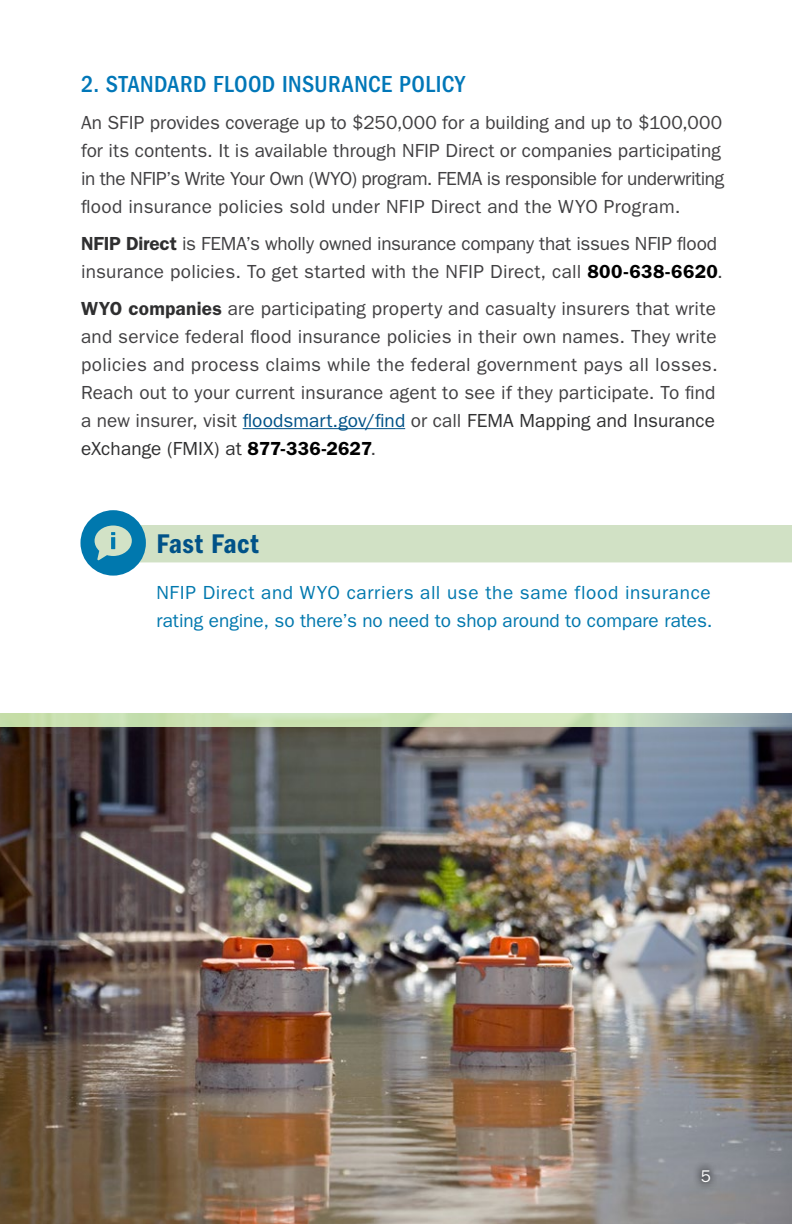
<style>
.page{position:relative;width:792px;height:1224px;background:#fff}
.page>*{position:absolute;margin:0;border:0;box-sizing:border-box;transform-origin:0 0}
.Call-Out_Header{font:28px "ITC Franklin Gothic Std Dm Cd";letter-spacing:.01em;color:#005288}
.t1{font:500 condensed 24px "ITC Franklin Gothic Std";letter-spacing:.015em;color:#0177b8}
.Body_Text_Last{font:19px/28px "ITC Franklin Gothic Std";letter-spacing:.01em;color:#414042}
.Body_Text{font:19px/28px "ITC Franklin Gothic Std";letter-spacing:.015em;color:#0078ae}
.t2{font:17px "ITC Franklin Gothic Std";color:#fff}
.s1{font-weight:600;color:#2f2f30}
.s2{font-weight:600;color:#000}
.s3{color:#005288}
.s4{color:#2f2f30}
</style>
<div class="page">
<div style="left:80px;top:510px;width:66px;height:66px;background:#0078ae;border-radius:50%"></div>
<div style="left:95px;top:525px;width:697px;height:37px;background:#d1e1c5"></div>
<hr style="left:243px;top:428px;width:162px;height:1px;background:#005288">
<img style="left:0;top:727px;width:792px;height:497px">
<svg style="left:0;top:714px;width:792px;height:13px;background:#c4dab4"></svg>
<div style="left:693px;top:1160px;width:26px;height:31px;background:#000;opacity:.75"></div>
<h3 class="t1" style="left:81px;top:70px;width:385px">2. STANDARD FLOOD INSURANCE POLICY</h3>
<p class="Body_Text_Last" style="left:81px;top:108px;width:645px">An SFIP provides coverage up to $250,000 for a building and up to $100,000 for its contents. It is available through NFIP Direct or companies participating in the NFIP’s Write Your Own (WYO) program. FEMA is responsible for underwriting flood insurance policies sold under NFIP Direct and the WYO Program.</p>
<p class="Body_Text_Last" style="left:81px;top:229px;width:643px"><span class="s1">NFIP Direct</span> is FEMA’s wholly owned insurance company that issues NFIP flood insurance policies. To get started with the NFIP Direct, call <span class="s2">800-638-6620</span>.</p>
<p class="Body_Text_Last" style="left:81px;top:294px;width:638px"><span class="s1">WYO companies</span> are participating property and casualty insurers that write and service federal flood insurance policies in their own names. They write policies and process claims while the federal government pays all losses.<br>Reach out to your current insurance agent to see if they participate. To find a new insurer, visit <span class="s3">floodsmart.gov/find</span> or call <span class="s4">FEMA Mapping and Insurance eXchange (FMIX) at</span> <span class="s2">877-336-2627</span>.</p>
<h3 class="Call-Out_Header" style="left:156px;top:528px;width:104px">Fast Fact</h3>
<p class="Body_Text" style="left:156px;top:579px;width:558px">NFIP Direct and WYO carriers all use the same flood insurance rating engine, so there’s no need to shop around to compare rates.</p>
<p class="t2" style="left:701px;top:1166px;width:12px">5</p>
</div>
